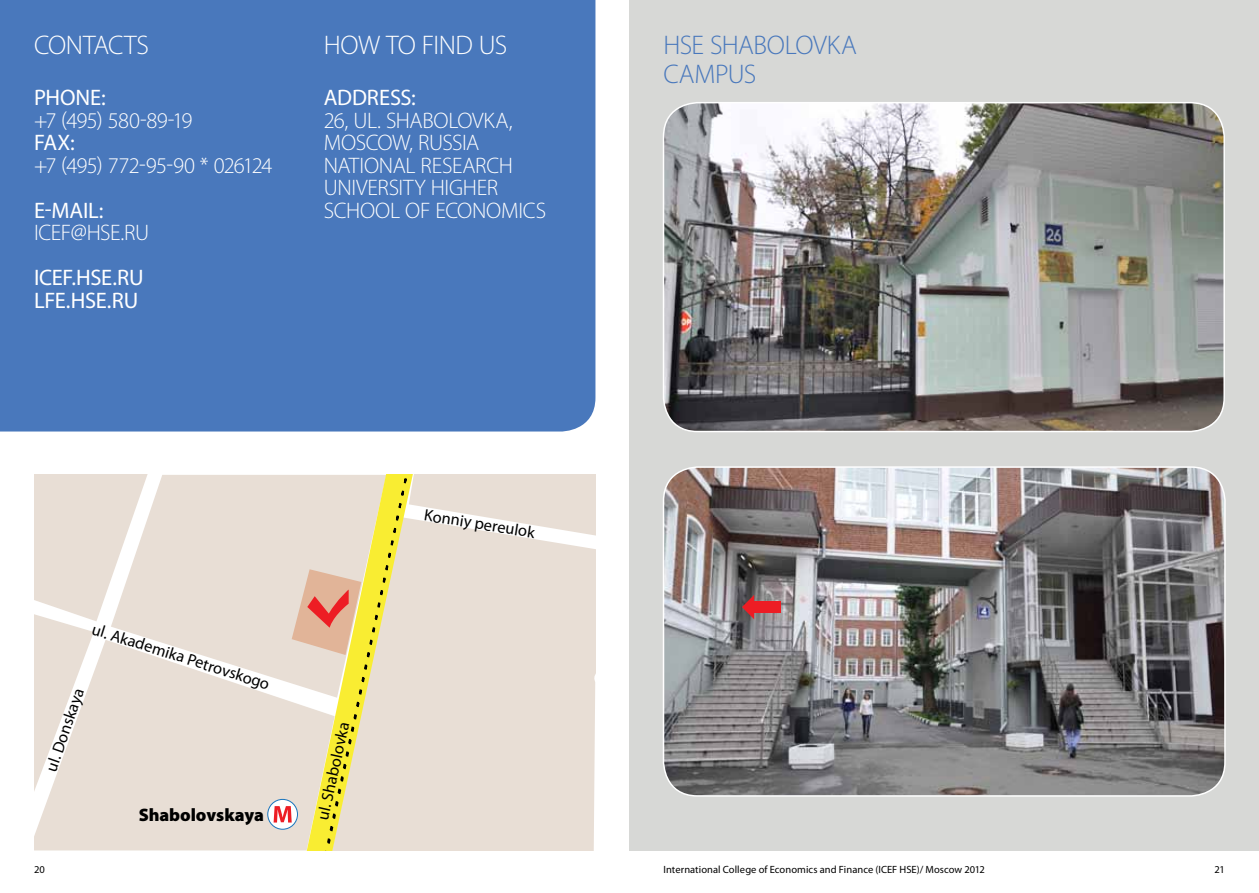
<style>
.page{position:relative;width:1259px;height:893px;background:#fff}
.page>*{position:absolute;margin:0;border:0;box-sizing:border-box;transform-origin:0 0}
.t1{font:300 27px "Myriad Pro";letter-spacing:-.025em;color:#fff}
.t2{font:300 27px/28.5px "Myriad Pro";letter-spacing:-.015em;color:#4978bc}
.t3{font:300 22.5px/22.5px "Myriad Pro";letter-spacing:-.015em;color:#fff}
.t4{font:22.5px/22.5px "Myriad Pro";letter-spacing:-.02em;color:#fff}
.t5{font:300 22.5px "Myriad Pro";letter-spacing:-.035em;color:#fff}
.t6{font:900 18px "Myriad Pro";letter-spacing:-.005em;color:#000}
.t7{font:16.5px "Myriad Pro";color:#000}
.t8{font:16.35px "Myriad Pro";color:#000}
.t9{font:10.5px "Myriad Pro";letter-spacing:.005em;color:#000}
</style>
<div class="page">
<div style="left:629px;top:0;width:630px;height:850px;background:#d7d8d6"></div>
<div style="left:0;top:0;width:595px;height:431px;background:#4978bc"></div>
<div style="left:34px;top:698px;width:240px;height:152px;background:#e8ded5"></div>
<svg style="left:154px;top:475px;width:120px;height:223px;background:#e9e0d8"></svg>
<svg style="left:268px;top:799px;width:29px;height:30px"></svg>
<div style="left:267px;top:799px;width:31px;height:31px;border:1px solid #1c75bc;border-radius:50%"></div>
<svg style="left:34px;top:475px;width:120px;height:357px"></svg>
<svg style="left:274px;top:475px;width:321px;height:375px;background:#e9ddc6"></svg>
<img style="left:663px;top:466px;width:563px;height:331px">
<img style="left:663px;top:102px;width:562px;height:331px">
<div style="left:752px;top:601px;width:29px;height:12px;background:#ed1d24"></div>
<svg style="left:742px;top:595px;width:12px;height:24px"></svg>
<p class="t1" style="left:34px;top:29px;width:117px">CONTACTS</p>
<p class="t4" style="left:34px;top:86px;width:26px">Phone</p>
<p class="t4" style="left:101px;top:86px;width:6px">:</p>
<p class="t3" style="left:34px;top:109px;width:160px">+7 (495) 580-89-19</p>
<p class="t4" style="left:34px;top:131px;width:42px">Fax:</p>
<p class="t5" style="left:34px;top:152px;width:240px">+7 (495) 772-95-90 * 026124</p>
<p class="t4" style="left:34px;top:199px;width:30px">E-mail</p>
<p class="t4" style="left:99px;top:199px;width:6px">:</p>
<p class="t3" style="left:34px;top:221px;width:117px">ICEF@HSE.RU</p>
<p class="t4" style="left:34px;top:266px;width:96px">icef.hse.ru lfe.hse.ru</p>
<p class="t1" style="left:324px;top:29px;width:185px">HOW TO FIND US</p>
<p class="t4" style="left:324px;top:86px;width:27px">Address</p>
<p class="t4" style="left:411px;top:86px;width:6px">:</p>
<p class="t3" style="left:324px;top:109px;width:224px">26, UL. SHABOLOVKA,<br>MOSCOW, RUSSIA<br>NATIONAL RESEARCH<br>UNIVERSITY H IGHER<br>SCHOOL OF ECONOMICS</p>
<p class="t7" style="left:96px;top:618px;width:187px;rotate:18deg">ul. Akademika Petrovskogo</p>
<p class="t8" style="left:41px;top:768px;width:88px;rotate:-71deg">ul. Donskaya</p>
<p class="t6" style="left:139px;top:803px;width:127px">Shabolovskaya</p>
<p class="t8" style="left:312px;top:817px;width:101px;rotate:-77deg">ul. Shabolovka</p>
<p class="t7" style="left:426px;top:505px;width:113px;rotate:9deg">Konniy pereulok</p>
<p class="t2" style="left:663px;top:31px;width:195px;text-indent:46px">SHABOLOVKA<br>CAMPUS</p>
<p class="t2" style="left:663px;top:31px;width:14px">HSE</p>
<p class="t9" style="left:34px;top:863px;width:12px">20</p>
<p class="t9" style="left:663px;top:863px;width:323px">International College of Economics and Finance (ICEF HSE)/ Moscow 2012</p>
<p class="t9" style="left:1214px;top:863px;width:12px">21</p>
</div>
